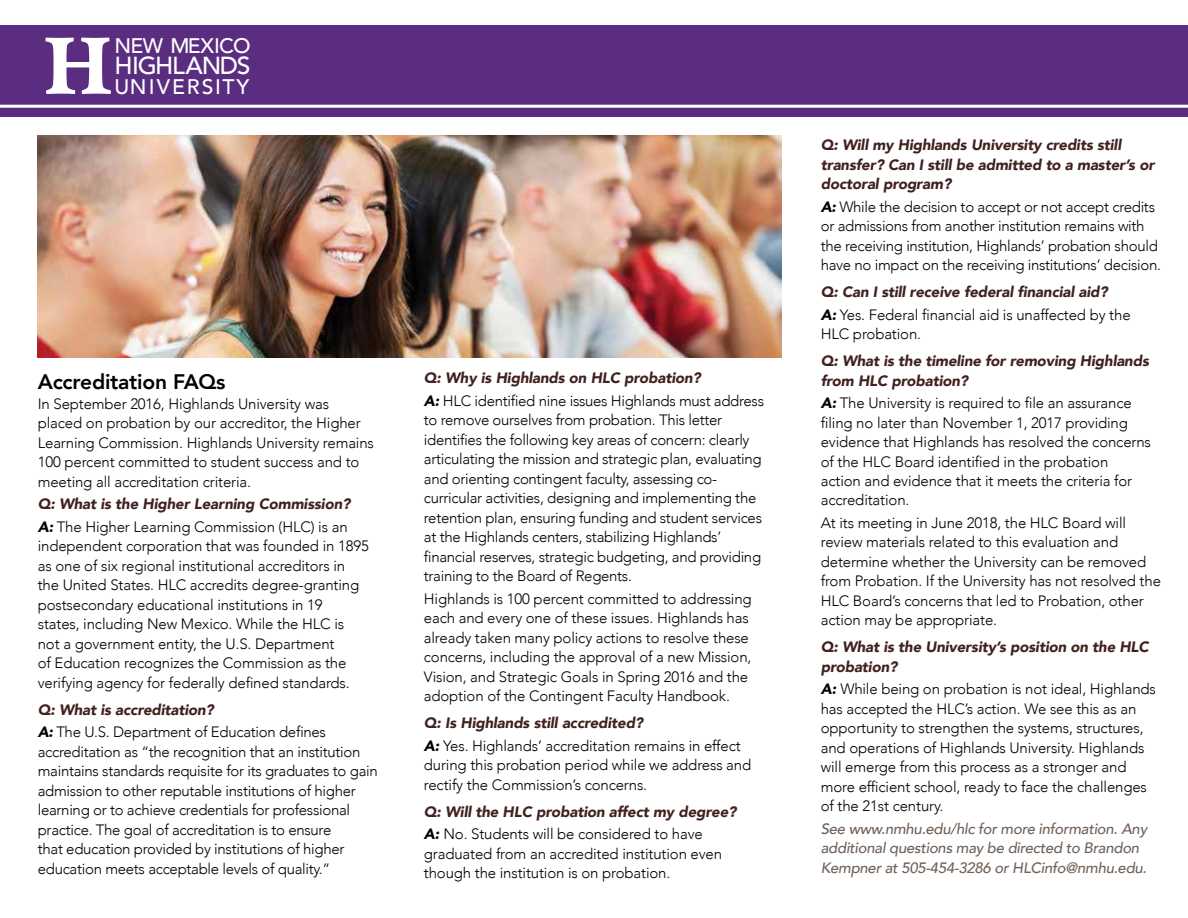
<style>
.page{position:relative;width:1188px;height:918px;background:#fff}
.page>*{position:absolute;margin:0;border:0;box-sizing:border-box;transform-origin:0 0}
.t1{font:800 86.55px "Pesaro";color:#fff}
.t2{font:79.5px "Myriad Pro";color:#fff}
.t3{font:500 24.6px "Avenir";letter-spacing:-.05em;color:#fff}
.t4{font:500 21.15px "Avenir";letter-spacing:.09em;color:#fff}
.t5{font:500 21.15px "Avenir";letter-spacing:-.035em;color:#fff}
.t6{font:800 21px "Avenir";letter-spacing:-.01em;color:#000}
.t7{font:300 15px/19.5px "Avenir";letter-spacing:-.01em;color:#000}
.t8{font:italic 900 15px/19.5px "Avenir";letter-spacing:-.01em;color:#412020}
.t9{font:italic 500 15px/19.5px "Avenir";letter-spacing:-.02em;color:#706259}
.s1{color:#000}
.s2{font-weight:300;font-style:normal;color:#000}
.s3{font-weight:900;font-style:italic;color:#412020}
.s4{font-weight:900;font-style:italic}
</style>
<div class="page">
<div style="left:0;top:25px;width:1188px;height:92px;background:#5a2d81"></div>
<hr style="left:0;top:105px;width:1188px;height:3px;background:#fff">
<img style="left:38px;top:135px;width:743px;height:222px">
<h1 class="t1" style="left:44px;top:11px;width:69px">H</h1>
<h3 class="t5" style="left:114px;top:27px;width:138px">NEW MEXICO</h3>
<h2 class="t2" style="left:45px;top:24px;width:53px">H</h2>
<h3 class="t3" style="left:114px;top:44px;width:138px">HIGHLANDS</h3>
<h3 class="t4" style="left:114px;top:68px;width:137px">UNIVERSITY</h3>
<h3 class="t6" style="left:38px;top:365px;width:189px">Accreditation FAQs</h3>
<p class="t7" style="left:38px;top:394px;width:338px">In September 2016, Highlands University was placed on probation by our accreditor, the Higher Learning Commission. Highlands University remains 100 percent committed to student success and to meeting all accreditation criteria.</p>
<p class="t8" style="left:38px;top:492px;width:314px;line-height:22.5px">Q: What is the Higher Learning Commission?<br><span class="s1">A:</span> <span class="s2">The Higher Learning Commission (HLC) is an</span></p>
<p class="t7" style="left:38px;top:536px;width:333px">independent corporation that was founded in 1895 as one of six regional institutional accreditors in the United States. HLC accredits degree-granting postsecondary educational institutions in 19<br>states, including New Mexico. While the HLC is not a government entity, the U.S. Department<br>of Education recognizes the Commission as the verifying agency for federally defined standards.</p>
<p class="t7" style="left:38px;top:698px;width:290px;line-height:22.5px"><span class="s3">Q: What is accreditation?<br></span><span class="s4">A:</span> The U.S. Department of Education defines</p>
<p class="t7" style="left:38px;top:742px;width:342px">accreditation as “the recognition that an institution maintains standards requisite for its graduates to gain admission to other reputable institutions of higher learning or to achieve credentials for professional practice. The goal of accreditation is to ensure<br>that education provided by institutions of higher education meets acceptable levels of quality.”</p>
<p class="t7" style="left:424px;top:367px;width:342px;line-height:22.5px"><span class="s3">Q: Why is Highlands on HLC probation?<br></span><span class="s4">A:</span> HLC identified nine issues Highlands must address</p>
<p class="t7" style="left:424px;top:410px;width:340px">to remove ourselves from probation. This letter identifies the following key areas of concern: clearly articulating the mission and strategic plan, evaluating and orienting contingent faculty, assessing co&shy;curricular activities, designing and implementing the retention plan, ensuring funding and student services at the Highlands centers, stabilizing Highlands’ financial reserves, strategic budgeting, and providing training to the Board of Regents.</p>
<p class="t7" style="left:424px;top:589px;width:329px">Highlands is 100 percent committed to addressing each and every one of these issues. Highlands has already taken many policy actions to resolve these concerns, including the approval of a new Mission, Vision, and Strategic Goals in Spring 2016 and the adoption of the Contingent Faculty Handbook.</p>
<p class="t7" style="left:424px;top:712px;width:318px;line-height:22.5px"><span class="s3">Q: Is Highlands still accredited?<br></span><span class="s4">A:</span> Yes. Highlands’ accreditation remains in effect</p>
<p class="t7" style="left:424px;top:755px;width:329px">during this probation period while we address and rectify the Commission’s concerns.</p>
<p class="t8" style="left:424px;top:800px;width:314px;line-height:22.5px">Q: Will the HLC probation affect my degree?<br><span class="s1">A:</span> <span class="s2">No. Students will be considered to have</span></p>
<p class="t7" style="left:424px;top:844px;width:300px">graduated from an accredited institution even though the institution is on probation.</p>
<p class="t8" style="left:821px;top:135px;width:335px">Q: Will my Highlands University credits still transfer? Can I still be admitted to a master’s or doctoral program?</p>
<p class="t7" style="left:821px;top:197px;width:342px"><span class="s4">A:</span> While the decision to accept or not accept credits or admissions from another institution remains with the receiving institution, Highlands’ probation should have no impact on the receiving institutions’ decision.</p>
<p class="t7" style="left:821px;top:281px;width:311px;line-height:22.5px"><span class="s3">Q: Can I still receive federal financial aid?<br></span><span class="s4">A:</span> Yes. Federal financial aid is unaffected by the</p>
<p class="t7" style="left:821px;top:324px;width:102px">HLC probation.</p>
<p class="t8" style="left:821px;top:351px;width:330px">Q: What is the timeline for removing Highlands from HLC probation?</p>
<p class="t7" style="left:821px;top:393px;width:332px"><span class="s4">A:</span> The University is required to file an assurance filing no later than November 1, 2017 providing evidence that Highlands has resolved the concerns of the HLC Board identified in the probation action and evidence that it meets the criteria for accreditation.</p>
<p class="t7" style="left:821px;top:513px;width:342px">At its meeting in June 2018, the HLC Board will review materials related to this evaluation and determine whether the University can be removed from Probation. If the University has not resolved the HLC Board’s concerns that led to Probation, other action may be appropriate.</p>
<p class="t8" style="left:821px;top:637px;width:330px">Q: What is the University’s position on the HLC probation?</p>
<p class="t7" style="left:821px;top:680px;width:337px"><span class="s4">A:</span> While being on probation is not ideal, Highlands has accepted the HLC’s action. We see this as an opportunity to strengthen the systems, structures, and operations of Highlands University. Highlands will emerge from this process as a stronger and more efficient school, ready to face the challenges of the 21st century.</p>
<p class="t9" style="left:821px;top:819px;width:328px">See www.nmhu.edu/hlc for more information. Any additional questions may be directed to Brandon<br>Kempner at 505-454-3286 or HLCinfo@nmhu.edu.</p>
</div>
